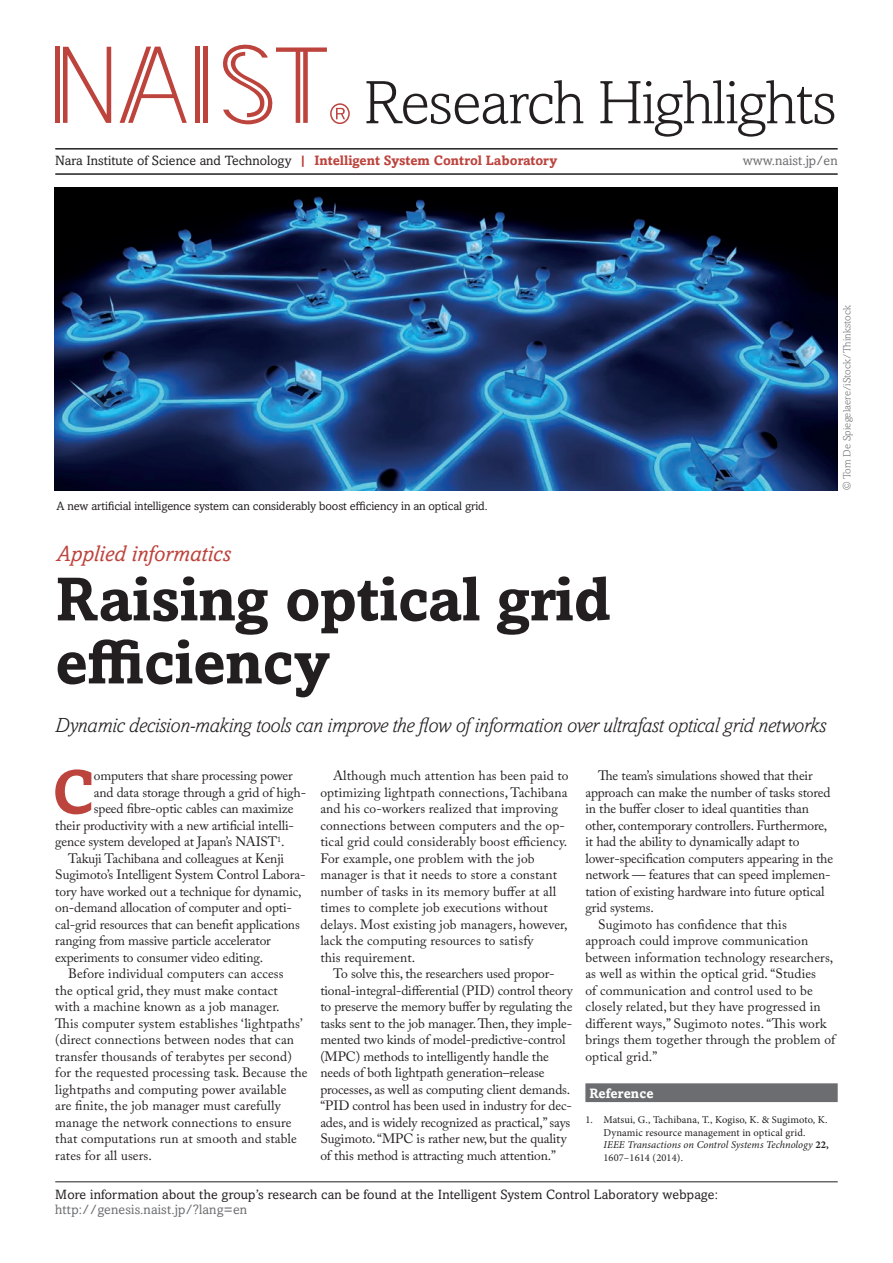
<style>
.page{position:relative;width:893px;height:1263px;background:#fff}
.page>*{position:absolute;margin:0;border:0;box-sizing:border-box;transform-origin:0 0}
.t1{font:300 61.65px "Amasis MT Pro";letter-spacing:-.02em;color:#231f20}
.t2{font:700 61.5px/63px "Amasis MT Pro";letter-spacing:-.01em;color:#231f20}
.Body_drop{font:700 61.05px "Amasis MT Pro";color:#bd433d}
.t3{font:italic 22.5px "Amasis MT Pro";color:#bd433d}
.Adstract{font:italic 300 21px "Amasis MT Pro";letter-spacing:-.02em;color:#231f20}
.body{font:13.5px/16.5px "Adobe Caslon Pro";letter-spacing:.005em;color:#231f20}
.Body_drop-2{font:13.5px "Adobe Caslon Pro";letter-spacing:-.01em;color:#231f20}
.Bottom_Body{font:13.5px "Amasis MT Pro";letter-spacing:.01em;color:#231f20}
.Webpage{font:13.5px "Amasis MT Pro";letter-spacing:.01em;color:#6c6d70}
.Referene_head{font:700 13.5px "Amasis MT Pro";letter-spacing:.01em;color:#fff}
.Fig_caption_no-rule{font:12px "Amasis MT Pro";letter-spacing:-.01em;color:#231f20}
.t4{font:10.5px/12.6px "Minion Pro";letter-spacing:.01em;color:#231f20}
.t5{font:300 10.5px "Amasis MT Pro";letter-spacing:.01em;color:#6c6d70}
.s1{font-weight:700;color:#bd433d}
.s2{font-style:italic}
.s3{font-weight:700}
</style>
<div class="page">
<div style="left:585px;top:1083px;width:253px;height:19px;background:#6c6d70"></div>
<img style="left:54px;top:187px;width:784px;height:303px">
<hr style="left:55px;top:1181px;width:783px;height:1px;background:#231f20">
<hr style="left:55px;top:173px;width:783px;height:2px;background:#231f20">
<hr style="left:55px;top:148px;width:783px;height:2px;background:#231f20">
<div style="left:203px;top:47px;width:5px;height:76px;background:#bd433d"></div>
<div style="left:195px;top:47px;width:5px;height:76px;background:#bd433d"></div>
<svg style="left:63px;top:47px;width:48px;height:76px"></svg>
<svg style="left:223px;top:44px;width:104px;height:80px"></svg>
<svg style="left:120px;top:47px;width:67px;height:76px"></svg>
<div style="left:55px;top:47px;width:5px;height:76px;background:#bd433d"></div>
<svg style="left:336px;top:108px;width:9px;height:11px"></svg>
<div style="left:330px;top:103px;width:20px;height:21px;border:2px solid #bd433d;border-radius:50%"></div>
<p class="t1" style="left:364px;top:67px;width:475px">Research Highlights</p>
<p class="Bottom_Body" style="left:55px;top:153px;width:503px">Nara Institute of Science and Technology <span class="s1">| Intelligent System Control Laboratory</span></p>
<p class="Webpage" style="left:743px;top:153px;width:96px">www.naist.jp/en</p>
<p class="Fig_caption_no-rule" style="left:56px;top:499px;width:433px">A new artificial intelligence system can considerably boost efficiency in an optical grid.</p>
<p class="t3" style="left:57px;top:541px;width:176px">Applied informatics</p>
<p class="t5" style="left:841px;top:490px;width:187px;rotate:-90deg">© Tom De Spiegelaere/iStock/Thinkstock</p>
<p class="t2" style="left:55px;top:568px;width:557px">Raising optical grid efficiency</p>
<p class="Adstract" style="left:55px;top:714px;width:773px">Dynamic decision-making tools can improve the flow of information over ultrafast optical grid networks</p>
<p class="Body_drop" style="left:52px;top:755px;width:44px">C</p>
<p class="Body_drop-2" style="left:94px;top:767px;width:200px">omputers that share processing power</p>
<p class="body" style="left:585px;top:767px;width:249px;text-indent:13px">The team’s simulations showed that their approach can make the number of tasks stored in the buffer closer to ideal quantities than other, contemporary controllers. Furthermore, it had the ability to dynamically adapt to lower-specification computers appearing in the network — features that can speed implemen&shy;tation of existing hardware into future optical grid systems.</p>
<p class="body" style="left:585px;top:916px;width:252px;text-indent:13px">Sugimoto has confidence that this approach could improve communication between information technology researchers, as well as within the optical grid. “Studies<br>of communication and control used to be closely related, but they have progressed in different ways,” Sugimoto notes. “This work brings them together through the problem of optical grid.”</p>
<p class="Referene_head" style="left:589px;top:1085px;width:66px">Reference</p>
<p class="t4" style="left:603px;top:1113px;width:227px;text-indent:-18px">1. Matsui, G., Tachibana, T., Kogiso, K. &amp; Sugimoto, K.<br>Dynamic resource management in optical grid.<br><span class="s2">IEEE Transactions on Control Systems Technology</span> <span class="s3">22, </span>1607–1614 (2014).</p>
<p class="body" style="left:320px;top:767px;width:250px;text-indent:13px">Although much attention has been paid to optimizing lightpath connections, Tachibana and his co-workers realized that improving connections between computers and the op&shy;tical grid could considerably boost efficiency.<br>For example, one problem with the job manager is that it needs to store a constant number of tasks in its memory buffer at all times to complete job executions without delays. Most existing job managers, however, lack the computing resources to satisfy<br>this requirement.</p>
<p class="body" style="left:320px;top:965px;width:254px;text-indent:13px">To solve this, the researchers used propor&shy;tional-integral-differential (PID) control theory to preserve the memory buffer by regulating the tasks sent to the job manager. Then, they imple&shy;mented two kinds of model-predictive-control (MPC) methods to intelligently handle the needs of both lightpath generation–release processes, as well as computing client demands. “PID control has been used in industry for dec&shy;ades, and is widely recognized as practical,” says Sugimoto. “MPC is rather new, but the quality of this method is attracting much attention.”</p>
<p class="Body_drop-2" style="left:94px;top:784px;width:214px">and data storage through a grid of high-</p>
<p class="Body_drop-2" style="left:94px;top:800px;width:201px">speed fibre-optic cables can maximize</p>
<p class="Body_drop-2" style="left:55px;top:817px;width:240px">their productivity with a new artificial intelli-</p>
<p class="Body_drop-2" style="left:55px;top:833px;width:231px">gence system developed at Japan’s NAIST<sup>1</sup>.</p>
<p class="body" style="left:55px;top:850px;width:252px;text-indent:13px">Takuji Tachibana and colleagues at Kenji Sugimoto’s Intelligent System Control Labora&shy;tory have worked out a technique for dynamic, on-demand allocation of computer and opti&shy;cal-grid resources that can benefit applications ranging from massive particle accelerator experiments to consumer video editing.</p>
<p class="body" style="left:55px;top:965px;width:254px;text-indent:13px">Before individual computers can access<br>the optical grid, they must make contact<br>with a machine known as a job manager.<br>This computer system establishes ‘lightpaths’ (direct connections between nodes that can transfer thousands of terabytes per second) for the requested processing task. Because the lightpaths and computing power available<br>are finite, the job manager must carefully manage the network connections to ensure that computations run at smooth and stable rates for all users.</p>
<p class="Bottom_Body" style="left:55px;top:1186px;width:664px">More information about the group’s research can be found at the Intelligent System Control Laboratory webpage:</p>
<p class="Webpage" style="left:55px;top:1201px;width:193px">http://genesis.naist.jp/?lang=en</p>
</div>
